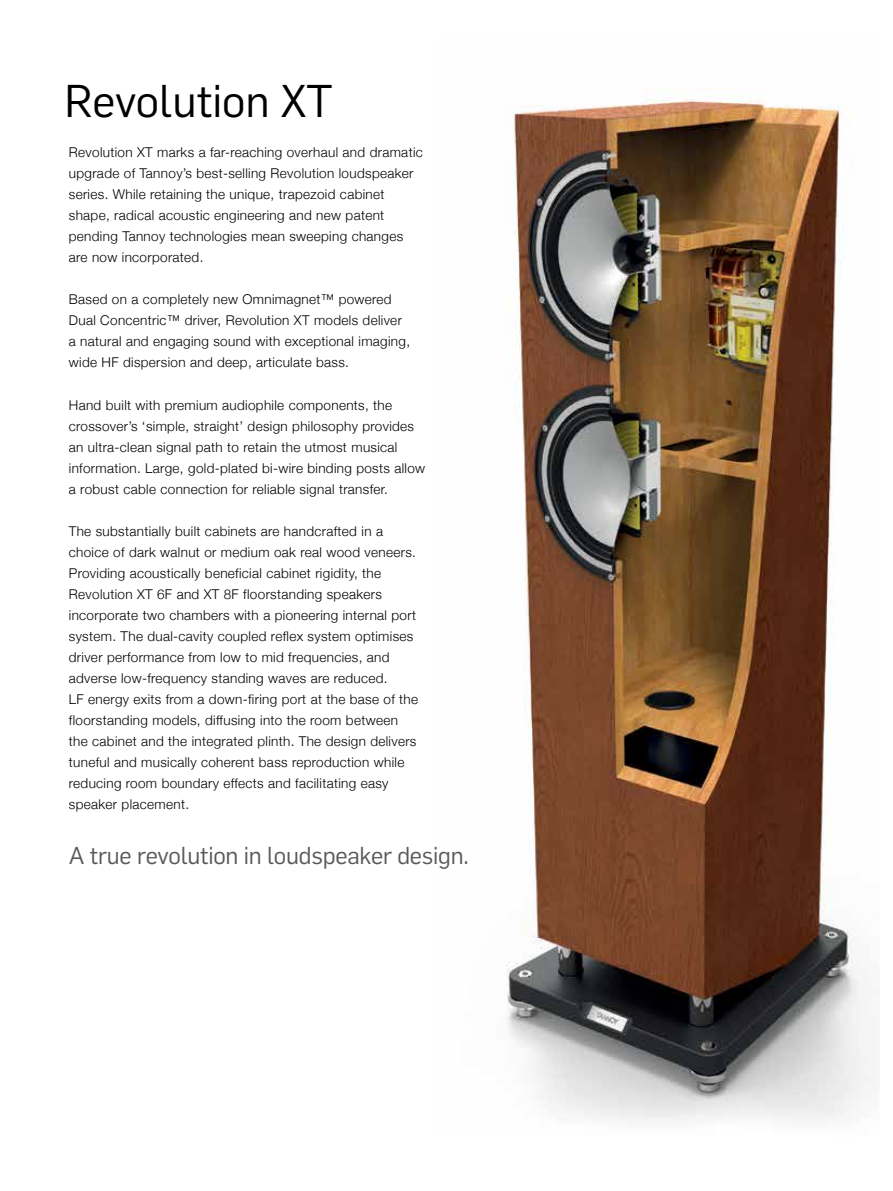
<style>
.page{position:relative;width:893px;height:1191px;background:#fff}
.page>*{position:absolute;margin:0;border:0;box-sizing:border-box;transform-origin:0 0}
.t1{font:45px "Flama";color:#000}
.t2{font:24px "Flama";letter-spacing:-.01em;color:#58595b}
.t3{font:300 13.5px/21px "Helvetica Neue";letter-spacing:.025em;color:#000}
</style>
<div class="page">
<img style="left:506px;top:99px;width:364px;height:1022px">
<h1 class="t1" style="left:65px;top:70px;width:270px">Revolution XT</h1>
<p class="t3" style="left:69px;top:142px;width:355px">Revolution XT marks a far-reaching overhaul and dramatic upgrade of Tannoy’s best-selling Revolution loudspeaker series. While retaining the unique, trapezoid cabinet shape, radical acoustic engineering and new patent pending Tannoy technologies mean sweeping changes are now incorporated.</p>
<p class="t3" style="left:69px;top:289px;width:343px">Based on a completely new Omnimagnet™ powered Dual Concentric™ driver, Revolution XT models deliver a natural and engaging sound with exceptional imaging, wide HF dispersion and deep, articulate bass.</p>
<p class="t3" style="left:69px;top:394px;width:358px">Hand built with premium audiophile components, the crossover’s ‘simple, straight’ design philosophy provides an ultra-clean signal path to retain the utmost musical information. Large, gold-plated bi-wire binding posts allow a robust cable connection for reliable signal transfer.</p>
<p class="t3" style="left:69px;top:520px;width:351px">The substantially built cabinets are handcrafted in a choice of dark walnut or medium oak real wood veneers.<br>Providing acoustically beneficial cabinet rigidity, the Revolution XT 6F and XT 8F floorstanding speakers incorporate two chambers with a pioneering internal port system. The dual-cavity coupled reflex system optimises driver performance from low to mid frequencies, and adverse low-frequency standing waves are reduced.<br>LF energy exits from a down-firing port at the base of the floorstanding models, diffusing into the room between the cabinet and the integrated plinth. The design delivers tuneful and musically coherent bass reproduction while reducing room boundary effects and facilitating easy speaker placement.</p>
<h2 class="t2" style="left:69px;top:838px;width:402px">A true revolution in loudspeaker design.</h2>
</div>
